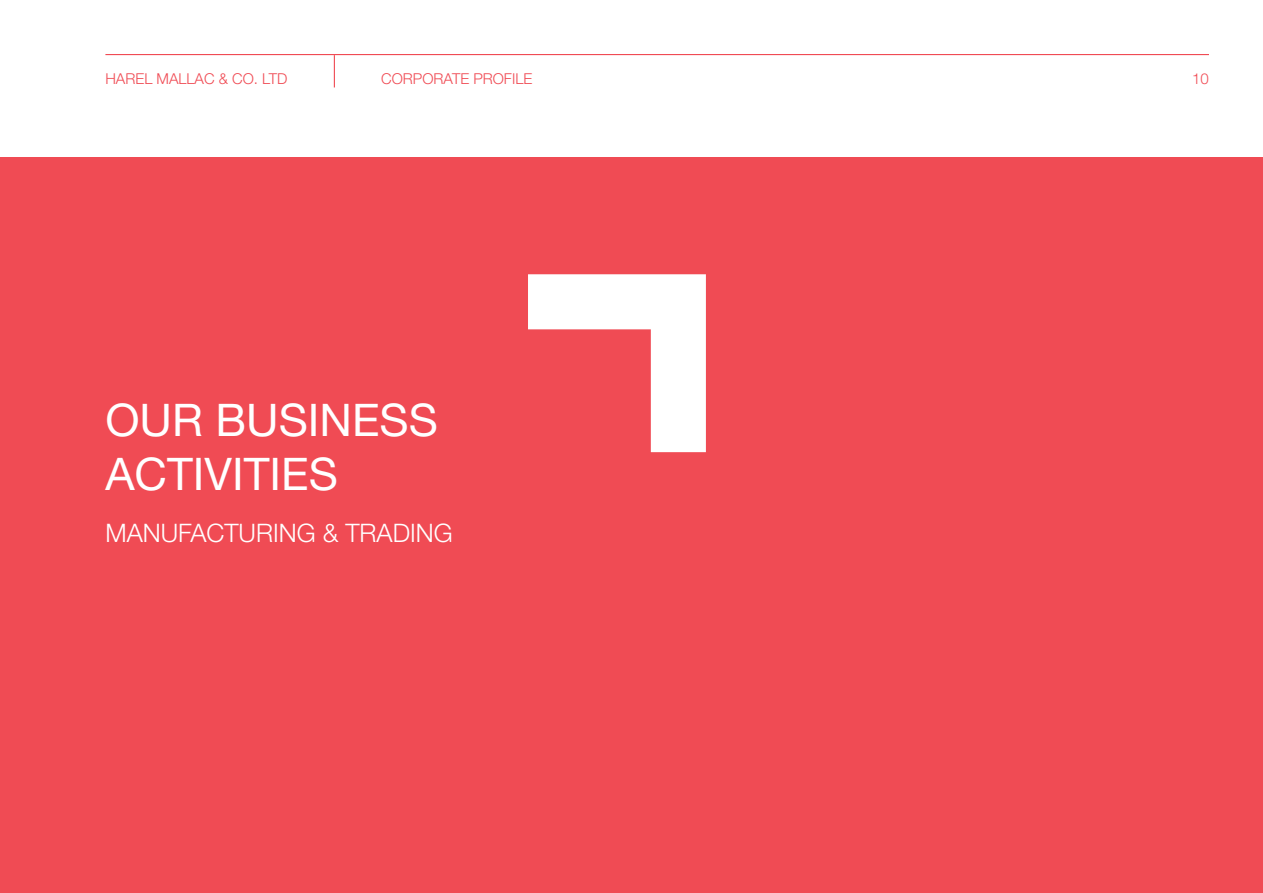
<style>
.page{position:relative;width:1263px;height:893px;background:#fff}
.page>*{position:absolute;margin:0;border:0;box-sizing:border-box;transform-origin:0 0}
.t1{font:45px/54px "Helvetica Neue LT Pro";color:#fff}
.t2{font:300 25.5px "Helvetica Neue LT Pro";color:#fff}
.t3{font:300 15px "Helvetica Neue LT Pro";color:#f04b54}
</style>
<div class="page">
<hr style="left:105px;top:54px;width:1104px;height:1px;background:#f04b54">
<hr style="left:334px;top:55px;width:1px;height:32px;background:#f04b54">
<div style="left:0;top:157px;width:1263px;height:736px;background:#f04b54"></div>
<svg style="left:528px;top:274px;width:178px;height:178px"></svg>
<p class="t3" style="left:105px;top:70px;width:184px">HAREL MALLAC &amp; CO. LTD</p>
<p class="t3" style="left:381px;top:70px;width:152px">CORPORATE PROFILE</p>
<p class="t3" style="left:1192px;top:70px;width:18px">10</p>
<h1 class="t1" style="left:105px;top:392px;width:334px">OUR BUSINESS<br>ACTIVITIES</h1>
<h2 class="t2" style="left:105px;top:517px;width:349px">MANUFACTURING &amp; TRADING</h2>
</div>
